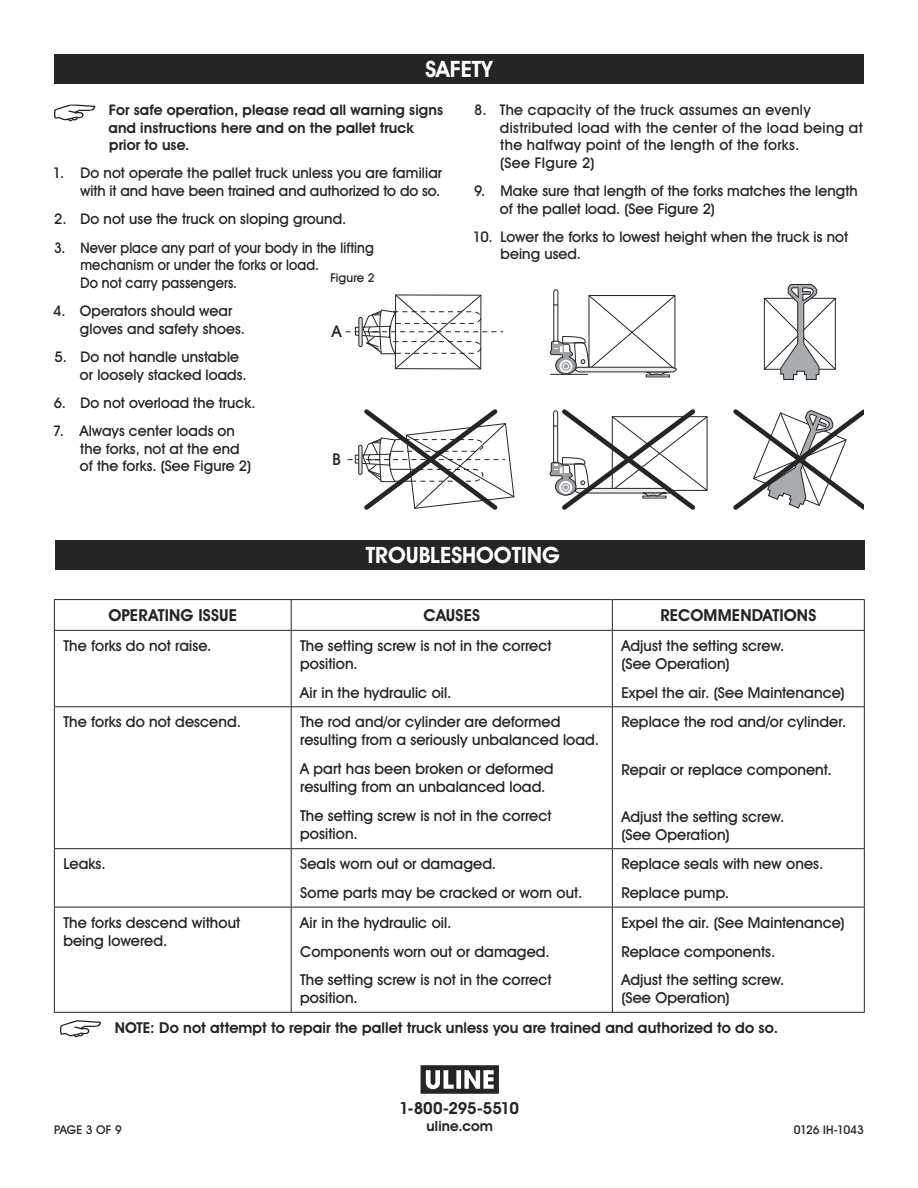
<style>
.page{position:relative;width:918px;height:1188px;background:#fff}
.page>*{position:absolute;margin:0;border:0;box-sizing:border-box;transform-origin:0 0}
.t1{font:700 22.5px "Uline Two Knine";color:#fff}
.t2{font:700 16.5px "Uline Two Knine";letter-spacing:.01em;color:#252525}
.t3{font:700 16.5px "Uline Two Knine";letter-spacing:-.015em;color:#252525}
.t4{font:16.2px "Uline Two Knine";color:#252525}
.t5{font:15px/18px "Uline Two Knine";letter-spacing:.005em;color:#252525}
.t6{font:700 15px "Uline Two Knine";letter-spacing:.005em;color:#252525}
.t7{font:14.7px/17.5px "Uline Two Knine";letter-spacing:.005em;color:#252525}
.t8{font:14.7px/17.5px "Uline Two Knine";letter-spacing:.025em;color:#252525}
.t9{font:14.7px/17.5px "Uline Two Knine";letter-spacing:.005em;color:#252525;scale:.93 1}
.t10{font:700 14.7px/17.5px "Uline Two Knine";letter-spacing:.005em;color:#252525}
.t11{font:700 14.25px "Uline Two Knine";letter-spacing:.01em;color:#252525}
.t12{font:12px "Uline Two Knine";color:#252525}
.t13{font:12px "Uline Two Knine";letter-spacing:-.02em;color:#252525}
</style>
<div class="page">
<hr style="left:291px;top:600px;width:1px;height:30px;background:#252525">
<hr style="left:291px;top:631px;width:1px;height:75px;background:#252525">
<hr style="left:291px;top:707px;width:1px;height:141px;background:#252525">
<hr style="left:291px;top:849px;width:1px;height:58px;background:#252525">
<hr style="left:291px;top:907px;width:1px;height:105px;background:#252525">
<hr style="left:612px;top:600px;width:1px;height:30px;background:#252525">
<hr style="left:612px;top:631px;width:1px;height:75px;background:#252525">
<hr style="left:612px;top:707px;width:1px;height:141px;background:#252525">
<hr style="left:612px;top:849px;width:1px;height:58px;background:#252525">
<hr style="left:612px;top:907px;width:1px;height:105px;background:#252525">
<hr style="left:54px;top:599px;width:237px;height:1px;background:#252525">
<hr style="left:54px;top:600px;width:1px;height:30px;background:#252525">
<hr style="left:291px;top:599px;width:321px;height:1px;background:#252525">
<hr style="left:612px;top:599px;width:253px;height:1px;background:#252525">
<hr style="left:864px;top:600px;width:1px;height:30px;background:#252525">
<hr style="left:54px;top:630px;width:237px;height:1px;background:#252525">
<hr style="left:291px;top:630px;width:321px;height:1px;background:#252525">
<hr style="left:612px;top:630px;width:253px;height:1px;background:#252525">
<hr style="left:54px;top:631px;width:1px;height:75px;background:#252525">
<hr style="left:864px;top:631px;width:1px;height:75px;background:#252525">
<hr style="left:54px;top:706px;width:237px;height:1px;background:#252525">
<hr style="left:54px;top:707px;width:1px;height:141px;background:#252525">
<hr style="left:291px;top:706px;width:321px;height:1px;background:#252525">
<hr style="left:612px;top:706px;width:253px;height:1px;background:#252525">
<hr style="left:864px;top:707px;width:1px;height:141px;background:#252525">
<hr style="left:54px;top:848px;width:237px;height:1px;background:#252525">
<hr style="left:54px;top:849px;width:1px;height:58px;background:#252525">
<hr style="left:291px;top:848px;width:321px;height:1px;background:#252525">
<hr style="left:612px;top:848px;width:253px;height:1px;background:#252525">
<hr style="left:864px;top:849px;width:1px;height:58px;background:#252525">
<hr style="left:54px;top:907px;width:237px;height:1px;background:#252525">
<hr style="left:54px;top:907px;width:1px;height:105px;background:#252525">
<hr style="left:291px;top:907px;width:321px;height:1px;background:#252525">
<hr style="left:612px;top:907px;width:253px;height:1px;background:#252525">
<hr style="left:864px;top:907px;width:1px;height:105px;background:#252525">
<hr style="left:54px;top:1012px;width:237px;height:1px;background:#252525">
<hr style="left:291px;top:1012px;width:321px;height:1px;background:#252525">
<hr style="left:612px;top:1012px;width:253px;height:1px;background:#252525">
<div style="left:55px;top:540px;width:810px;height:30px;background:#252525"></div>
<svg style="left:60px;top:1020px;width:41px;height:17px"></svg>
<div style="left:54px;top:54px;width:810px;height:30px;background:#252525"></div>
<svg style="left:54px;top:104px;width:41px;height:17px"></svg>
<svg style="left:764px;top:284px;width:72px;height:96px"></svg>
<svg style="left:346px;top:294px;width:157px;height:76px"></svg>
<div style="left:359px;top:317px;width:3px;height:30px;border:1px solid #252525;border-radius:2px"></div>
<div style="left:554px;top:290px;width:4px;height:56px;border:1px solid #252525;border-radius:2px"></div>
<svg style="left:549px;top:295px;width:128px;height:81px"></svg>
<svg style="left:348px;top:409px;width:167px;height:101px"></svg>
<svg style="left:549px;top:409px;width:159px;height:101px"></svg>
<svg style="left:733px;top:409px;width:131px;height:101px"></svg>
<svg style="left:421px;top:1065px;width:78px;height:29px"></svg>
<h1 class="t1" style="left:426px;top:56px;width:68px">SAFETY</h1>
<p class="t10" style="left:108px;top:101px;width:336px">For safe operation, please read all warning signs and instructions here and on the pallet truck prior to use.</p>
<p class="t7" style="left:53px;top:164px;width:391px;text-align:right">1. Do not operate the pallet truck unless you are familiar with it and have been trained and authorized to do so.</p>
<p class="t7" style="left:54px;top:210px;width:294px">2. Do not use the truck on sloping ground.</p>
<p class="t9" style="left:80px;top:239px;width:317px;text-indent:-26px">3. Never place any part of your body in the lifting mechanism or under the forks or load.<br>Do not carry passengers.</p>
<p class="t7" style="left:80px;top:302px;width:167px;text-indent:-27px">4. Operators should wear gloves and safety shoes.</p>
<p class="t7" style="left:80px;top:348px;width:168px;text-indent:-25px">5. Do not handle unstable or loosely stacked loads.</p>
<p class="t7" style="left:54px;top:394px;width:203px">6. Do not overload the truck.</p>
<p class="t7" style="left:80px;top:422px;width:173px;text-indent:-27px">7. Always center loads on the forks, not at the end of the forks. (See Figure 2)</p>
<p class="t8" style="left:500px;top:101px;width:364px;text-indent:-26px">8. The capacity of the truck assumes an evenly distributed load with the center of the load being at the halfway point of the length of the forks.<br>(See FIgure 2)</p>
<p class="t7" style="left:500px;top:182px;width:359px;text-indent:-26px">9. Make sure that length of the forks matches the length of the pallet load. (See Figure 2)</p>
<p class="t7" style="left:501px;top:228px;width:349px;text-indent:-28px">10. Lower the forks to lowest height when the truck is not being used.</p>
<p class="t12" style="left:330px;top:270px;width:46px">Figure 2</p>
<p class="t4" style="left:332px;top:322px;width:11px">A</p>
<p class="t4" style="left:332px;top:449px;width:10px">B</p>
<h1 class="t1" style="left:366px;top:542px;width:196px">TROUBLESHOOTING</h1>
<p class="t2" style="left:108px;top:606px;width:130px">OPERATING ISSUE</p>
<p class="t2" style="left:424px;top:606px;width:58px">CAUSES</p>
<p class="t2" style="left:660px;top:606px;width:157px">RECOMMENDATIONS</p>
<p class="t5" style="left:63px;top:636px;width:150px">The forks do not raise.</p>
<p class="t5" style="left:300px;top:636px;width:253px">The setting screw is not in the correct position.</p>
<p class="t5" style="left:300px;top:683px;width:153px">Air in the hydraulic oil.</p>
<p class="t5" style="left:621px;top:636px;width:165px">Adjust the setting screw. (See Operation)</p>
<p class="t5" style="left:621px;top:683px;width:225px">Expel the air. (See Maintenance)</p>
<p class="t5" style="left:63px;top:713px;width:179px">The forks do not descend.</p>
<p class="t5" style="left:300px;top:713px;width:300px">The rod and/or cylinder are deformed resulting from a seriously unbalanced load.</p>
<p class="t5" style="left:300px;top:760px;width:255px">A part has been broken or deformed resulting from an unbalanced load.</p>
<p class="t5" style="left:300px;top:806px;width:253px">The setting screw is not in the correct position.</p>
<p class="t5" style="left:621px;top:713px;width:227px">Replace the rod and/or cylinder.</p>
<p class="t5" style="left:621px;top:760px;width:212px">Repair or replace component.</p>
<p class="t5" style="left:621px;top:807px;width:165px">Adjust the setting screw. (See Operation)</p>
<p class="t5" style="left:63px;top:855px;width:44px">Leaks.</p>
<p class="t5" style="left:300px;top:849px;width:284px;line-height:28.8px">Seals worn out or damaged.<br>Some parts may be cracked or worn out.</p>
<p class="t5" style="left:621px;top:849px;width:204px;line-height:28.8px">Replace seals with new ones.<br>Replace pump.</p>
<p class="t5" style="left:63px;top:913px;width:179px">The forks descend without being lowered.</p>
<p class="t5" style="left:300px;top:908px;width:253px;line-height:28.8px">Air in the hydraulic oil.<br>Components worn out or damaged.<br>The setting screw is not in the correct</p>
<p class="t5" style="left:300px;top:989px;width:59px">position.</p>
<p class="t5" style="left:621px;top:908px;width:225px;line-height:28.8px">Expel the air. (See Maintenance)<br>Replace components.<br>Adjust the setting screw.</p>
<p class="t5" style="left:621px;top:989px;width:110px">(See Operation)</p>
<p class="t6" style="left:115px;top:1019px;width:665px">NOTE: Do not attempt to repair the pallet truck unless you are trained and authorized to do so.</p>
<p class="t3" style="left:399px;top:1098px;width:121px">1-800-295-5510</p>
<p class="t11" style="left:427px;top:1117px;width:68px">uline.com</p>
<p class="t12" style="left:54px;top:1122px;width:69px">PAGE 3 OF 9</p>
<p class="t13" style="left:794px;top:1122px;width:72px">0126 IH-1043</p>
</div>
